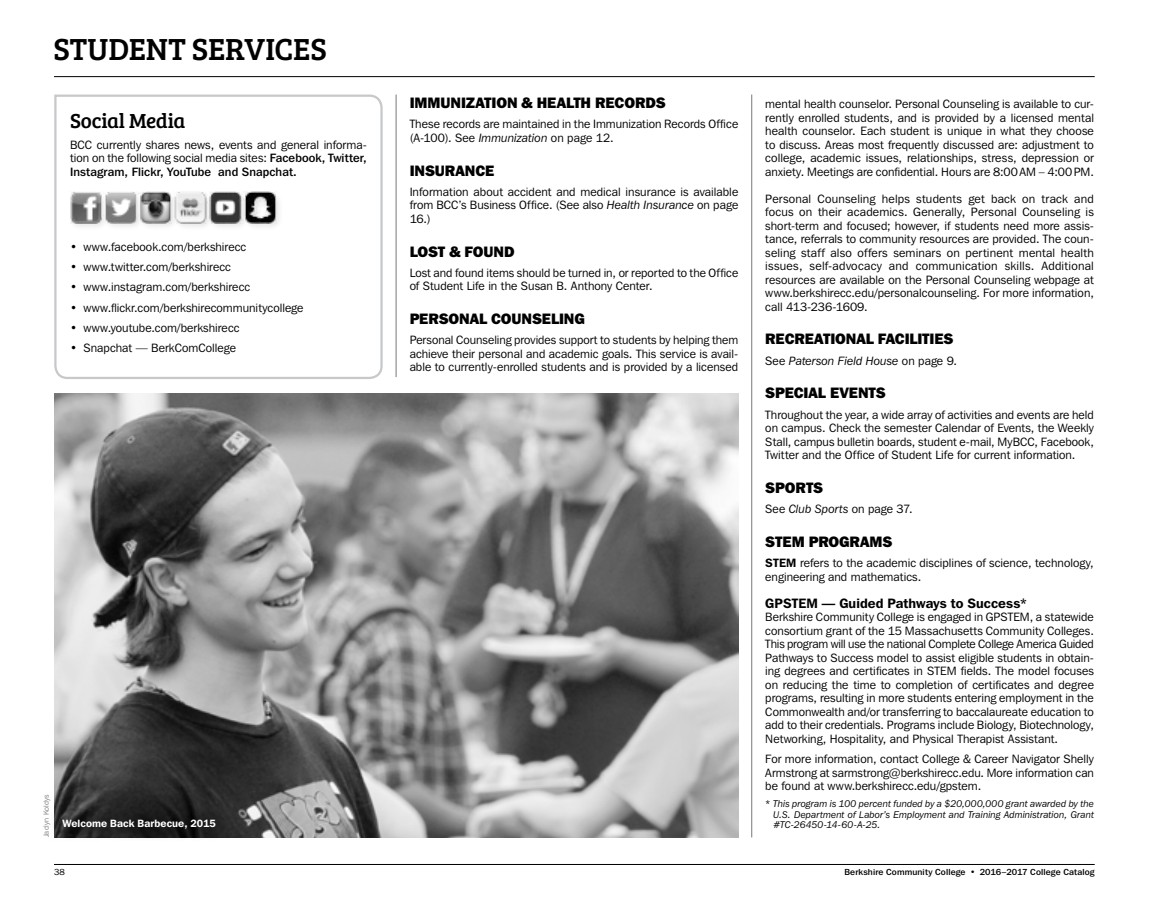
<style>
.page{position:relative;width:1175px;height:905px;background:#fff}
.page>*{position:absolute;margin:0;border:0;box-sizing:border-box;transform-origin:0 0}
.t1{font:31.5px "Bree Serif";letter-spacing:-.005em;color:#000}
.t2{font:21px "Bree Serif";letter-spacing:-.01em;color:#000}
.t3{font:800 15px "Franklin Gothic IT Cby BT";letter-spacing:-.01em;color:#000}
.t4{font:600 13.5px "Franklin Gothic IT Cby BT";letter-spacing:.005em;color:#000}
.t5{font:12px/13.5px "Franklin Gothic IT Cby BT";letter-spacing:.005em;color:#000;text-align:justify}
.t6{font:italic 12px "Franklin Gothic IT Cby BT";letter-spacing:.005em;color:#000}
.t7{font:600 10.5px "Franklin Gothic IT Cby BT";letter-spacing:.005em;color:#fff}
.t8{font:italic 9.75px/10.5px "Franklin Gothic IT Cby BT";letter-spacing:.005em;color:#000;text-align:justify}
.t9{font:500 8.7px "Franklin Gothic IT Cby BT";letter-spacing:.015em;color:#000}
.t10{font:8.7px "Franklin Gothic IT Cby BT";color:#000}
.t11{font:7.5px "Franklin Gothic IT Cby BT";letter-spacing:.01em;color:#808285}
.s1{font-weight:500}
.s2{font-style:italic}
.s3{font-style:normal}
.s4{font-weight:600}
</style>
<div class="page">
<hr style="left:54px;top:864px;width:1040px;height:1px;background:#000">
<hr style="left:54px;top:76px;width:1040px;height:1px;background:#000">
<hr style="left:751px;top:94px;width:1px;height:743px;background:#77787b">
<hr style="left:396px;top:94px;width:1px;height:283px;background:#77787b">
<svg style="left:54px;top:94px;width:329px;height:285px"></svg>
<img style="left:54px;top:393px;width:684px;height:444px">
<svg style="left:54px;top:806px;width:174px;height:32px;background:#202020"></svg>
<h1 class="t1" style="left:53px;top:26px;width:275px">STUDENT SERVICES</h1>
<h2 class="t2" style="left:70px;top:106px;width:117px">Social Media</h2>
<p class="t5" style="left:70px;top:137px;width:298px">BCC currently shares news, events and general informa&shy;tion on the following social media sites: <span class="s1">Facebook, Twitter, Instagram, Flickr, YouTube and Snapchat.</span></p>
<p class="t5" style="left:70px;top:239px;width:178px">• www.facebook.com/berkshirecc</p>
<p class="t5" style="left:70px;top:260px;width:162px">• www.twitter.com/berkshirecc</p>
<p class="t5" style="left:70px;top:280px;width:182px">• www.instagram.com/berkshirecc</p>
<p class="t5" style="left:70px;top:300px;width:235px">• www.flickr.com/berkshirecommunitycollege</p>
<p class="t5" style="left:70px;top:320px;width:171px">• www.youtube.com/berkshirecc</p>
<p class="t5" style="left:70px;top:341px;width:167px">• Snapchat — BerkComCollege</p>
<p class="t11" style="left:42px;top:837px;width:45px;rotate:-90deg">Jaclyn Koldys</p>
<p class="t7" style="left:62px;top:816px;width:155px">Welcome Back Barbecue, 2015</p>
<p class="t3" style="left:410px;top:93px;width:257px">IMMUNIZATION &amp; HEALTH RECORDS</p>
<p class="t5" style="left:410px;top:117px;width:330px">These records are maintained in the Immunization Records Office (A-100). See <span class="s2">Immunization</span> on page 12.</p>
<p class="t3" style="left:410px;top:161px;width:86px">INSURANCE</p>
<p class="t5" style="left:410px;top:185px;width:330px">Information about accident and medical insurance is available from BCC’s Business Office. (See also <span class="s2">Health Insurance</span> on page 16.)</p>
<p class="t3" style="left:410px;top:242px;width:106px">LOST &amp; FOUND</p>
<p class="t5" style="left:410px;top:266px;width:330px">Lost and found items should be turned in, or reported to the Office of Student Life in the Susan B. Anthony Center.</p>
<p class="t3" style="left:410px;top:309px;width:176px">PERSONAL COUNSELING</p>
<p class="t5" style="left:410px;top:333px;width:330px">Personal Counseling provides support to students by helping them achieve their personal and academic goals. This service is avail&shy;able to currently-enrolled students and is provided by a licensed</p>
<p class="t5" style="left:765px;top:97px;width:330px">mental health counselor. Personal Counseling is available to cur&shy;rently enrolled students, and is provided by a licensed mental health counselor. Each student is unique in what they choose to discuss. Areas most frequently discussed are: adjustment to college, academic issues, relationships, stress, depression or anxiety. Meetings are confidential. Hours are 8:00AM – 4:00PM.</p>
<p class="t5" style="left:765px;top:191px;width:330px">Personal Counseling helps students get back on track and focus on their academics. Generally, Personal Counseling is short-term and focused; however, if students need more assis&shy;tance, referrals to community resources are provided. The coun&shy;seling staff also offers seminars on pertinent mental health issues, self-advocacy and communication skills. Additional resources are available on the Personal Counseling webpage at www.berkshirecc.edu/personalcounseling. For more information, call 413-236-1609.</p>
<p class="t3" style="left:765px;top:329px;width:190px">RECREATIONAL FACILITIES</p>
<p class="t6" style="left:765px;top:353px;width:193px"><span class="s3">See</span> Paterson Field House <span class="s3">on page 9.</span></p>
<p class="t3" style="left:765px;top:383px;width:122px">SPECIAL EVENTS</p>
<p class="t5" style="left:765px;top:407px;width:330px">Throughout the year, a wide array of activities and events are held on campus. Check the semester Calendar of Events, the Weekly Stall, campus bulletin boards, student e-mail, MyBCC, Facebook, Twitter and the Office of Student Life for current information.</p>
<p class="t3" style="left:765px;top:478px;width:59px">SPORTS</p>
<p class="t5" style="left:765px;top:502px;width:149px">See <span class="s2">Club Sports</span> on page 37.</p>
<p class="t3" style="left:765px;top:532px;width:129px">STEM PROGRAMS</p>
<p class="t5" style="left:765px;top:556px;width:330px"><span class="s4">STEM</span> refers to the academic disciplines of science, technology, engineering and mathematics.</p>
<p class="t4" style="left:765px;top:594px;width:263px">GPSTEM — Guided Pathways to Success*</p>
<p class="t5" style="left:765px;top:610px;width:330px">Berkshire Community College is engaged in GPSTEM, a statewide consortium grant of the 15 Massachusetts Community Colleges.<br>This program will use the national Complete College America Guided Pathways to Success model to assist eligible students in obtain&shy;ing degrees and certificates in STEM fields. The model focuses on reducing the time to completion of certificates and degree programs, resulting in more students entering employment in the Commonwealth and/or transferring to baccalaureate education to add to their credentials. Programs include Biology, Biotechnology, Networking, Hospitality, and Physical Therapist Assistant.</p>
<p class="t5" style="left:765px;top:752px;width:330px">For more information, contact College &amp; Career Navigator Shelly Armstrong at sarmstrong@berkshirecc.edu. More information can be found at www.berkshirecc.edu/gpstem.</p>
<p class="t8" style="left:773px;top:798px;width:322px;text-indent:-8px">* This program is 100 percent funded by a $20,000,000 grant awarded by the U.S. Department of Labor’s Employment and Training Administration, Grant #TC-26450-14-60-A-25.</p>
<p class="t10" style="left:54px;top:866px;width:12px">38</p>
<p class="t9" style="left:844px;top:866px;width:252px">Berkshire Community College • 2016–2017 College Catalog</p>
</div>
